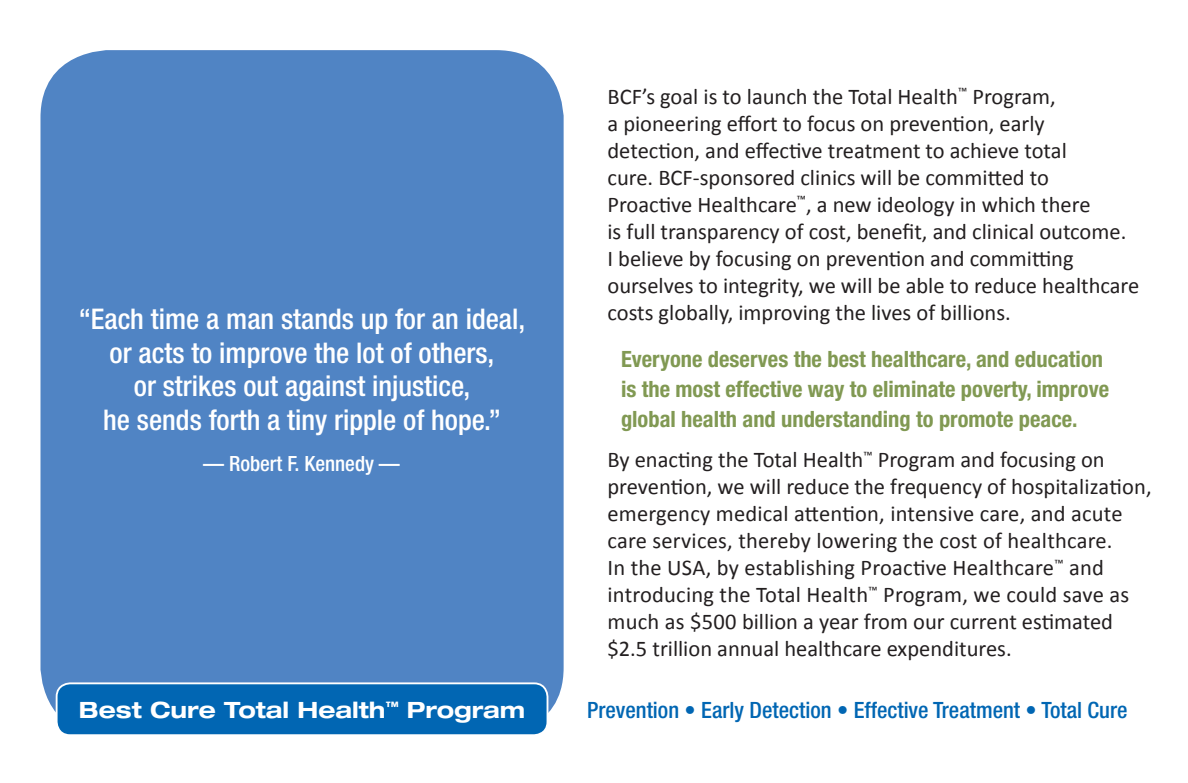
<style>
.page{position:relative;width:1188px;height:783px;background:#fff}
.page>*{position:absolute;margin:0;border:0;box-sizing:border-box;transform-origin:0 0}
.t1{font:500 condensed 28.5px/33.8px "Helvetica Neue";color:#fff;text-align:center}
.t2{font:22.5px/27px "Calibri";color:#231f20}
.t3{font:700 condensed 22.5px/30px "Helvetica Neue";color:#819953}
.t4{font:500 condensed 22.5px "Helvetica Neue";color:#0166b3}
.t5{font:700 expanded 22.5px "Helvetica Neue";color:#fff}
.t6{font:500 condensed 21px "Helvetica Neue";color:#fff}
</style>
<div class="page">
<div style="left:40px;top:50px;width:524px;height:685px;background:#5084c4;border-radius:68px"></div>
<div style="left:57px;top:683px;width:491px;height:52px;background:#0166b3;border-radius:14px"></div>
<div style="left:56px;top:682px;width:492px;height:54px;border:2px solid #fff;border-radius:14px"></div>
<p class="t1" style="left:79px;top:302px;width:448px">“Each time a man stands up for an ideal, or acts to improve the lot of others,<br>or strikes out against injustice,<br>he sends forth a tiny ripple of hope.”</p>
<p class="t6" style="left:203px;top:451px;width:198px">— Robert F. Kennedy —</p>
<p class="t2" style="left:608px;top:82px;width:533px">BCF’s goal is to launch the Total Health<sup>™</sup> Program,<br>a pioneering effort to focus on prevention, early detection, and effective treatment to achieve total<br>cure. BCF-sponsored clinics will be committed to Proactive Healthcare<sup>™</sup>, a new ideology in which there<br>is full transparency of cost, benefit, and clinical outcome.<br>I believe by focusing on prevention and committing ourselves to integrity, we will be able to reduce healthcare costs globally, improving the lives of billions.</p>
<p class="t3" style="left:621px;top:344px;width:490px">Everyone deserves the best healthcare, and education is the most effective way to eliminate poverty, improve global health and understanding to promote peace.</p>
<p class="t2" style="left:607px;top:445px;width:546px">By enacting the Total Health<sup>™</sup> Program and focusing on prevention, we will reduce the frequency of hospitalization, emergency medical attention, intensive care, and acute care services, thereby lowering the cost of healthcare.<br>In the USA, by establishing Proactive Healthcare<sup>™</sup> and introducing the Total Health<sup>™</sup> Program, we could save as much as $500 billion a year from our current estimated $2.5 trillion annual healthcare expenditures.</p>
<p class="t5" style="left:79px;top:696px;width:448px">Best Cure Total Health<sup>™</sup> Program</p>
<p class="t4" style="left:587px;top:697px;width:542px">Prevention • Early Detection • Effective Treatment • Total Cure</p>
</div>
